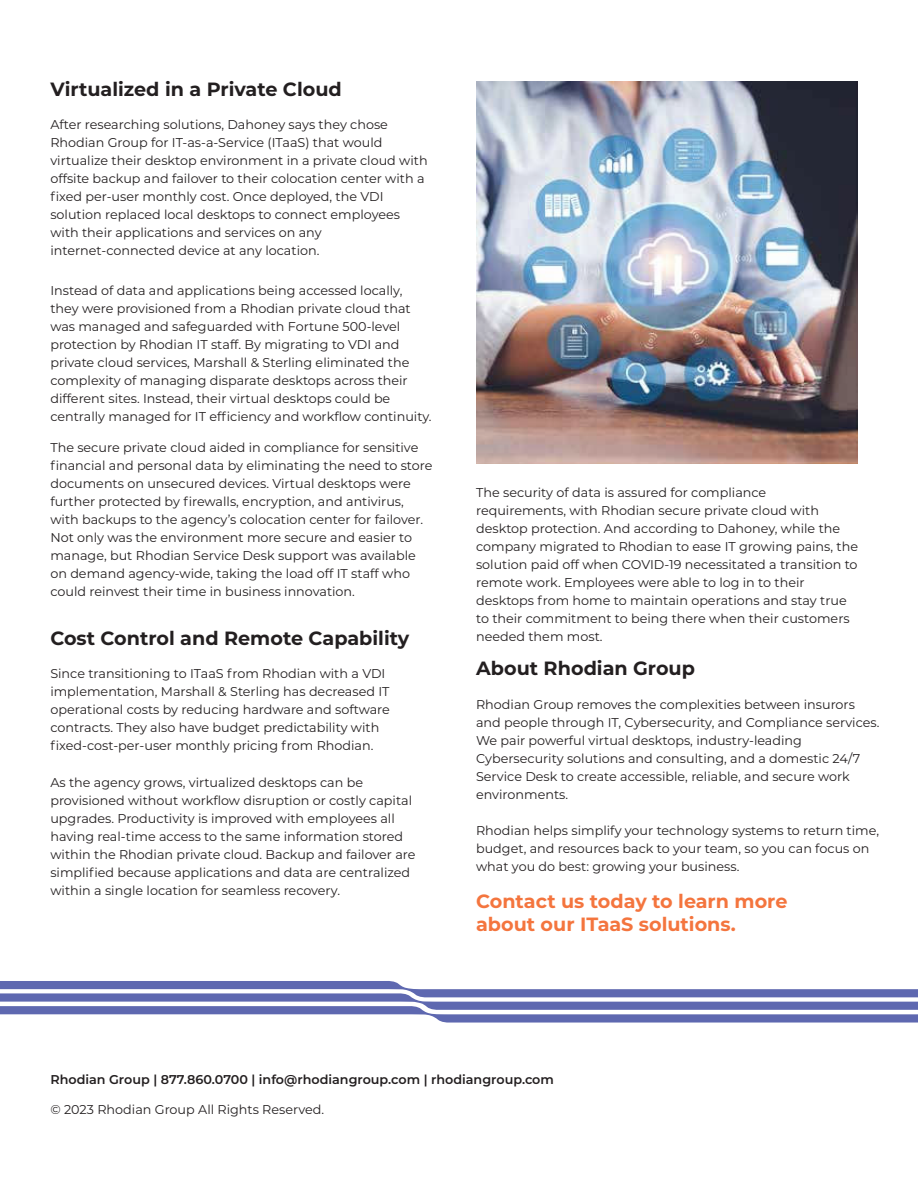
<style>
.page{position:relative;width:918px;height:1188px;background:#fff}
.page>*{position:absolute;margin:0;border:0;box-sizing:border-box;transform-origin:0 0}
.t1{font:700 19.2px "Montserrat";color:#231f20}
.t2{font:700 19.2px/23px "Montserrat";color:#f4753e}
.t3{font:12.75px/18px "Montserrat";color:#231f20}
.t4{font:600 12.75px "Montserrat";color:#231f20}
</style>
<div class="page">
<svg style="left:0;top:981px;width:918px;height:42px"></svg>
<img style="left:476px;top:82px;width:382px;height:381px">
<h1 class="t1" style="left:51px;top:81px;width:293px">Virtualized in a Private Cloud</h1>
<p class="t3" style="left:50px;top:116px;width:379px">After researching solutions, Dahoney says they chose Rhodian Group for IT-as-a-Service (ITaaS) that would virtualize their desktop environment in a private cloud with offsite backup and failover to their colocation center with a fixed per-user monthly cost. Once deployed, the VDI solution replaced local desktops to connect employees with their applications and services on any internet-connected device at any location.</p>
<p class="t3" style="left:50px;top:282px;width:383px">Instead of data and applications being accessed locally, they were provisioned from a Rhodian private cloud that was managed and safeguarded with Fortune 500-level protection by Rhodian IT staff. By migrating to VDI and private cloud services, Marshall &amp; Sterling eliminated the complexity of managing disparate desktops across their different sites. Instead, their virtual desktops could be centrally managed for IT efficiency and workflow continuity.</p>
<p class="t3" style="left:50px;top:439px;width:384px">The secure private cloud aided in compliance for sensitive financial and personal data by eliminating the need to store documents on unsecured devices. Virtual desktops were further protected by firewalls, encryption, and antivirus, with backups to the agency’s colocation center for failover.<br>Not only was the environment more secure and easier to manage, but Rhodian Service Desk support was available on demand agency-wide, taking the load off IT staff who could reinvest their time in business innovation.</p>
<h1 class="t1" style="left:50px;top:630px;width:361px">Cost Control and Remote Capability</h1>
<p class="t3" style="left:50px;top:665px;width:341px">Since transitioning to ITaaS from Rhodian with a VDI implementation, Marshall &amp; Sterling has decreased IT operational costs by reducing hardware and software contracts. They also have budget predictability with fixed-cost-per-user monthly pricing from Rhodian.</p>
<p class="t3" style="left:50px;top:774px;width:367px">As the agency grows, virtualized desktops can be provisioned without workflow disruption or costly capital upgrades. Productivity is improved with employees all having real-time access to the same information stored within the Rhodian private cloud. Backup and failover are simplified because applications and data are centralized within a single location for seamless recovery.</p>
<p class="t3" style="left:476px;top:484px;width:383px">The security of data is assured for compliance requirements, with Rhodian secure private cloud with desktop protection. And according to Dahoney, while the company migrated to Rhodian to ease IT growing pains, the solution paid off when COVID-19 necessitated a transition to remote work. Employees were able to log in to their desktops from home to maintain operations and stay true to their commitment to being there when their customers needed them most.</p>
<h1 class="t1" style="left:476px;top:660px;width:220px">About Rhodian Group</h1>
<p class="t3" style="left:476px;top:695px;width:405px">Rhodian Group removes the complexities between insurors and people through IT, Cybersecurity, and Compliance services.<br>We pair powerful virtual desktops, industry-leading Cybersecurity solutions and consulting, and a domestic 24/7<br>Service Desk to create accessible, reliable, and secure work environments.</p>
<p class="t3" style="left:476px;top:821px;width:405px">Rhodian helps simplify your technology systems to return time, budget, and resources back to your team, so you can focus on what you do best: growing your business.</p>
<h1 class="t2" style="left:476px;top:891px;width:313px">Contact us today to learn more about our ITaaS solutions.</h1>
<p class="t4" style="left:50px;top:1074px;width:505px">Rhodian Group | 877.860.0700 | info@rhodiangroup.com | rhodiangroup.com</p>
<p class="t3" style="left:50px;top:1101px;width:275px">© 2023 Rhodian Group All Rights Reserved.</p>
</div>
